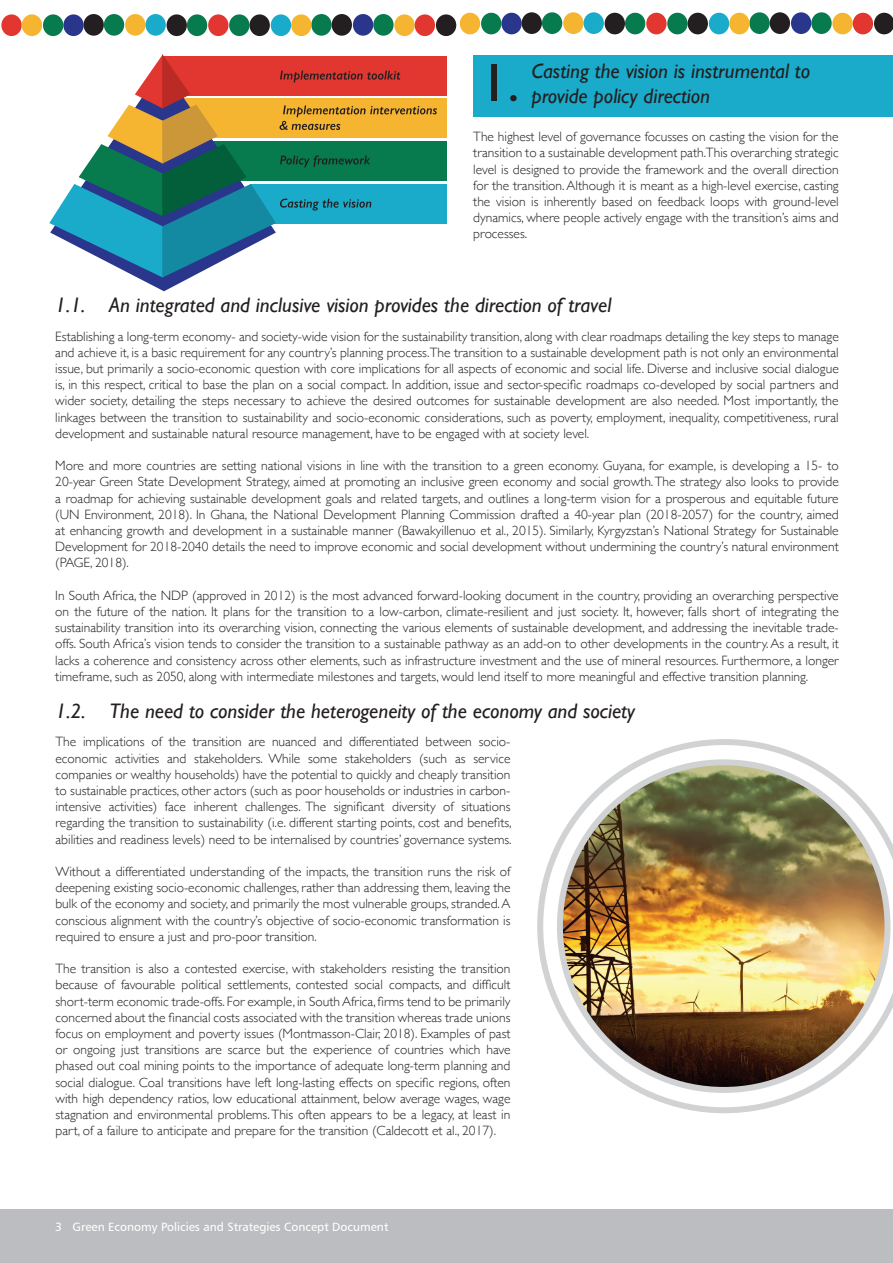
<style>
.page{position:relative;width:893px;height:1263px;background:#fff}
.page>*{position:absolute;margin:0;border:0;box-sizing:border-box;transform-origin:0 0}
.t1{font:54px "Gill Sans";color:#231f20}
.t2{font:italic 21px/25.2px "Gill Sans";color:#231f20}
.t3{font:300 13.5px/16.2px "Gill Sans";color:#231f20;text-align:justify}
.t4{font:12px "Humanist 777 BT Roman B";color:#fff}
</style>
<div class="page">
<div style="left:0;top:1209px;width:893px;height:54px;background:#bcbdc0"></div>
<div style="left:250px;top:184px;width:196px;height:40px;background:#1babca"></div>
<div style="left:473px;top:56px;width:420px;height:61px;background:#1babca"></div>
<div style="left:211px;top:141px;width:235px;height:40px;background:#077a4e"></div>
<div style="left:183px;top:98px;width:263px;height:40px;background:#f5b530"></div>
<div style="left:163px;top:56px;width:283px;height:40px;background:#e13730"></div>
<svg style="left:537px;top:739px;width:356px;height:374px"></svg>
<img style="left:560px;top:762px;width:327px;height:328px;border-radius:164px">
<div style="left:394px;top:14px;width:21px;height:22px;background:#f5b530;border-radius:50%"></div>
<div style="left:832px;top:13px;width:21px;height:21px;background:#f5b530;border-radius:50%"></div>
<div style="left:167px;top:14px;width:20px;height:22px;background:#231f20;border-radius:50%"></div>
<div style="left:605px;top:13px;width:20px;height:21px;background:#231f20;border-radius:50%"></div>
<div style="left:229px;top:14px;width:20px;height:22px;background:#077a4e;border-radius:50%"></div>
<div style="left:667px;top:13px;width:21px;height:21px;background:#077a4e;border-radius:50%"></div>
<div style="left:1px;top:14px;width:21px;height:22px;background:#e13730;border-radius:50%"></div>
<div style="left:311px;top:14px;width:21px;height:22px;background:#077a4e;border-radius:50%"></div>
<div style="left:749px;top:12px;width:21px;height:22px;background:#077a4e;border-radius:50%"></div>
<div style="left:83px;top:14px;width:21px;height:22px;background:#231f20;border-radius:50%"></div>
<div style="left:522px;top:12px;width:20px;height:22px;background:#231f20;border-radius:50%"></div>
<div style="left:436px;top:14px;width:20px;height:22px;background:#231f20;border-radius:50%"></div>
<svg style="left:874px;top:13px;width:19px;height:21px"></svg>
<div style="left:208px;top:14px;width:20px;height:22px;background:#e13730;border-radius:50%"></div>
<div style="left:646px;top:13px;width:21px;height:21px;background:#e13730;border-radius:50%"></div>
<div style="left:271px;top:14px;width:20px;height:22px;background:#1babca;border-radius:50%"></div>
<div style="left:709px;top:13px;width:20px;height:21px;background:#1babca;border-radius:50%"></div>
<div style="left:43px;top:14px;width:20px;height:22px;background:#077a4e;border-radius:50%"></div>
<div style="left:481px;top:13px;width:20px;height:21px;background:#077a4e;border-radius:50%"></div>
<div style="left:353px;top:14px;width:20px;height:22px;background:#29368b;border-radius:50%"></div>
<div style="left:791px;top:12px;width:20px;height:22px;background:#29368b;border-radius:50%"></div>
<div style="left:125px;top:14px;width:20px;height:22px;background:#f5b530;border-radius:50%"></div>
<div style="left:563px;top:12px;width:21px;height:22px;background:#f5b530;border-radius:50%"></div>
<div style="left:415px;top:14px;width:20px;height:22px;background:#e13730;border-radius:50%"></div>
<div style="left:853px;top:13px;width:20px;height:21px;background:#e13730;border-radius:50%"></div>
<div style="left:187px;top:14px;width:20px;height:22px;background:#077a4e;border-radius:50%"></div>
<div style="left:625px;top:13px;width:20px;height:21px;background:#077a4e;border-radius:50%"></div>
<div style="left:249px;top:14px;width:21px;height:22px;background:#231f20;border-radius:50%"></div>
<div style="left:688px;top:13px;width:20px;height:21px;background:#231f20;border-radius:50%"></div>
<div style="left:22px;top:14px;width:20px;height:22px;background:#f5b530;border-radius:50%"></div>
<div style="left:460px;top:13px;width:20px;height:21px;background:#f5b530;border-radius:50%"></div>
<div style="left:332px;top:14px;width:20px;height:22px;background:#231f20;border-radius:50%"></div>
<div style="left:770px;top:12px;width:20px;height:22px;background:#231f20;border-radius:50%"></div>
<div style="left:104px;top:14px;width:20px;height:22px;background:#077a4e;border-radius:50%"></div>
<div style="left:542px;top:12px;width:20px;height:22px;background:#077a4e;border-radius:50%"></div>
<div style="left:291px;top:14px;width:20px;height:22px;background:#f5b530;border-radius:50%"></div>
<div style="left:729px;top:13px;width:20px;height:21px;background:#f5b530;border-radius:50%"></div>
<div style="left:63px;top:14px;width:21px;height:22px;background:#29368b;border-radius:50%"></div>
<div style="left:501px;top:13px;width:21px;height:21px;background:#29368b;border-radius:50%"></div>
<div style="left:373px;top:14px;width:21px;height:22px;background:#077a4e;border-radius:50%"></div>
<div style="left:811px;top:12px;width:21px;height:22px;background:#077a4e;border-radius:50%"></div>
<div style="left:145px;top:14px;width:21px;height:22px;background:#1babca;border-radius:50%"></div>
<div style="left:584px;top:12px;width:20px;height:22px;background:#1babca;border-radius:50%"></div>
<svg style="left:138px;top:278px;width:51px;height:13px"></svg>
<svg style="left:49px;top:54px;width:388px;height:224px"></svg>
<h1 class="t1" style="left:480px;top:51px;width:40px">1.</h1>
<h2 class="t2" style="left:531px;top:58px;width:280px">Casting the vision is instrumental to provide policy direction</h2>
<p class="t3" style="left:473px;top:128px;width:367px">The highest level of governance focusses on casting the vision for the transition to a sustainable development path.This overarching strategic level is designed to provide the framework and the overall direction for the transition. Although it is meant as a high-level exercise, casting the vision is inherently based on feedback loops with ground-level dynamics, where people actively engage with the transition’s aims and processes.</p>
<h2 class="t2" style="left:55px;top:293px;width:557px">1.1. An integrated and inclusive vision provides the direction of travel</h2>
<p class="t3" style="left:55px;top:327px;width:785px">Establishing a long-term economy- and society-wide vision for the sustainability transition, along with clear roadmaps detailing the key steps to manage and achieve it, is a basic requirement for any country’s planning process.The transition to a sustainable development path is not only an environmental issue, but primarily a socio-economic question with core implications for all aspects of economic and social life. Diverse and inclusive social dialogue is, in this respect, critical to base the plan on a social compact. In addition, issue and sector-specific roadmaps co-developed by social partners and wider society, detailing the steps necessary to achieve the desired outcomes for sustainable development are also needed. Most importantly, the linkages between the transition to sustainability and socio-economic considerations, such as poverty, employment, inequality, competitiveness, rural development and sustainable natural resource management, have to be engaged with at society level.</p>
<p class="t3" style="left:55px;top:457px;width:785px">More and more countries are setting national visions in line with the transition to a green economy. Guyana, for example, is developing a 15- to 20-year Green State Development Strategy, aimed at promoting an inclusive green economy and social growth. The strategy also looks to provide a roadmap for achieving sustainable development goals and related targets, and outlines a long-term vision for a prosperous and equitable future (UN Environment, 2018). In Ghana, the National Development Planning Commission drafted a 40-year plan (2018-2057) for the country, aimed at enhancing growth and development in a sustainable manner (Bawakyillenuo et al., 2015). Similarly, Kyrgyzstan’s National Strategy for Sustainable Development for 2018-2040 details the need to improve economic and social development without undermining the country’s natural environment (PAGE, 2018).</p>
<p class="t3" style="left:55px;top:587px;width:785px">In South Africa, the NDP (approved in 2012) is the most advanced forward-looking document in the country, providing an overarching perspective on the future of the nation. It plans for the transition to a low-carbon, climate-resilient and just society. It, however, falls short of integrating the sustainability transition into its overarching vision, connecting the various elements of sustainable development, and addressing the inevitable trade&shy;offs. South Africa’s vision tends to consider the transition to a sustainable pathway as an add-on to other developments in the country. As a result, it lacks a coherence and consistency across other elements, such as infrastructure investment and the use of mineral resources. Furthermore, a longer timeframe, such as 2050, along with intermediate milestones and targets, would lend itself to more meaningful and effective transition planning.</p>
<h2 class="t2" style="left:55px;top:698px;width:581px">1.2. The need to consider the heterogeneity of the economy and society</h2>
<p class="t3" style="left:55px;top:733px;width:458px">The implications of the transition are nuanced and differentiated between socio&shy;economic activities and stakeholders. While some stakeholders (such as service companies or wealthy households) have the potential to quickly and cheaply transition to sustainable practices, other actors (such as poor households or industries in carbon&shy;intensive activities) face inherent challenges. The significant diversity of situations regarding the transition to sustainability (i.e. different starting points, cost and benefits, abilities and readiness levels) need to be internalised by countries’ governance systems.</p>
<p class="t3" style="left:55px;top:863px;width:456px">Without a differentiated understanding of the impacts, the transition runs the risk of deepening existing socio-economic challenges, rather than addressing them, leaving the bulk of the economy and society, and primarily the most vulnerable groups, stranded. A conscious alignment with the country’s objective of socio-economic transformation is required to ensure a just and pro-poor transition.</p>
<p class="t3" style="left:55px;top:960px;width:456px">The transition is also a contested exercise, with stakeholders resisting the transition because of favourable political settlements, contested social compacts, and difficult short-term economic trade-offs. For example, in South Africa, firms tend to be primarily concerned about the financial costs associated with the transition whereas trade unions focus on employment and poverty issues (Montmasson-Clair, 2018). Examples of past or ongoing just transitions are scarce but the experience of countries which have phased out coal mining points to the importance of adequate long-term planning and social dialogue. Coal transitions have left long-lasting effects on specific regions, often with high dependency ratios, low educational attainment, below average wages, wage stagnation and environmental problems. This often appears to be a legacy, at least in part, of a failure to anticipate and prepare for the transition (Caldecott et al., 2017).</p>
<p class="t4" style="left:55px;top:1219px;width:335px">3 Green Economy Policies and Strategies Concept Document</p>
</div>
